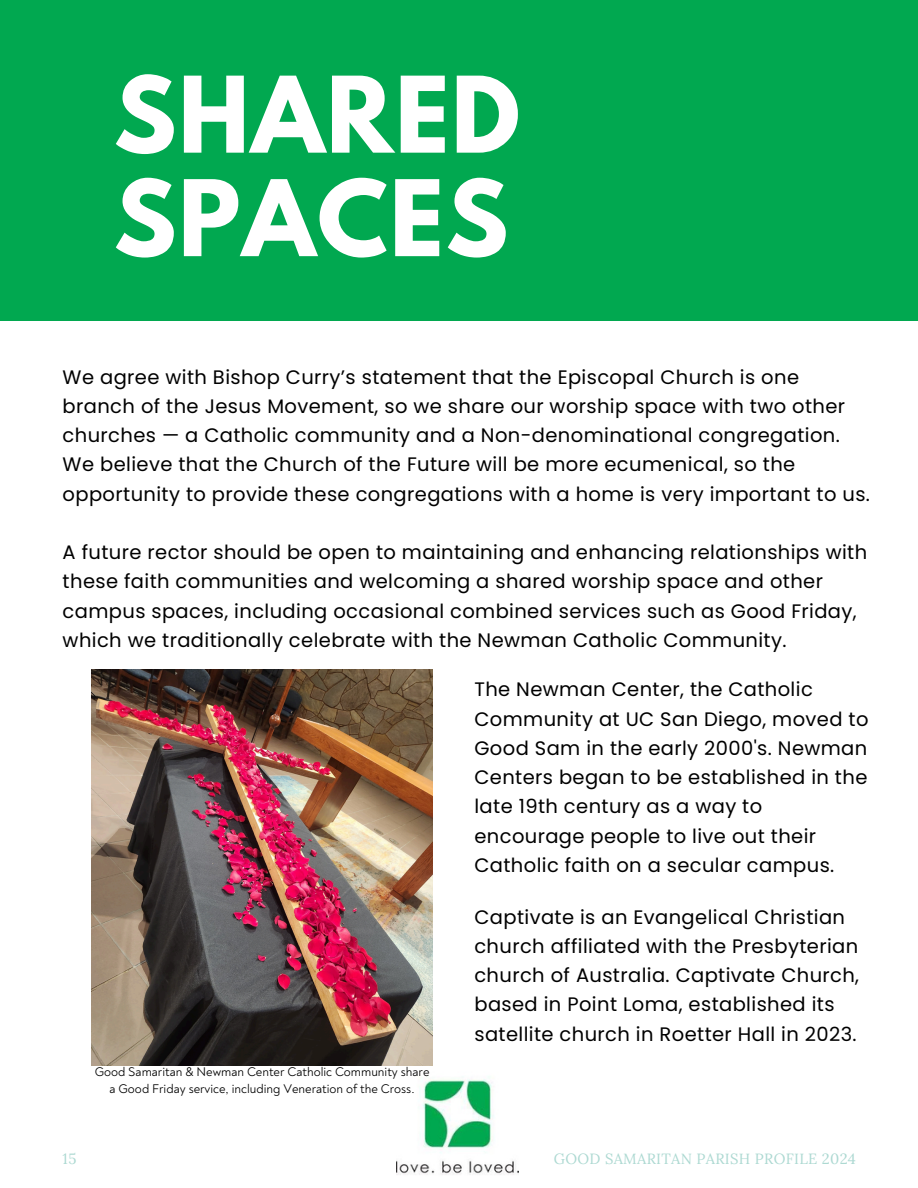
<style>
.page{position:relative;width:918px;height:1188px;background:#fff}
.page>*{position:absolute;margin:0;border:0;box-sizing:border-box;transform-origin:0 0}
.t1{font:700 93.45px/103.5px "League Spartan";letter-spacing:.02em;color:#fff}
.t2{font:19.5px/29.2px "Poppins";letter-spacing:.02em;color:#000}
.t3{font:14.85px "Lora";letter-spacing:.02em;color:#add9d2}
.t4{font:12.75px/17px "Noah";color:#000;text-align:center}
</style>
<div class="page">
<div style="left:0;top:0;width:918px;height:320px;background:#01a850"></div>
<img style="left:396px;top:1076px;width:123px;height:99px">
<img style="left:92px;top:670px;width:341px;height:396px">
<h2 class="t1" style="left:114px;top:75px;width:408px">SHARED<br>SPACES</h2>
<h2 class="t2" style="left:63px;top:362px;width:809px">We agree with Bishop Curry’s statement that the Episcopal Church is one branch of the Jesus Movement, so we share our worship space with two other churches — a Catholic community and a Non-denominational congregation.<br>We believe that the Church of the Future will be more ecumenical, so the opportunity to provide these congregations with a home is very important to us.</h2>
<p class="t2" style="left:63px;top:538px;width:806px">A future rector should be open to maintaining and enhancing relationships with these faith communities and welcoming a shared worship space and other campus spaces, including occasional combined services such as Good Friday, which we traditionally celebrate with the Newman Catholic Community.</p>
<p class="t2" style="left:474px;top:675px;width:396px">The Newman Center, the Catholic Community at UC San Diego, moved to Good Sam in the early 2000's. Newman Centers began to be established in the late 19th century as a way to encourage people to live out their Catholic faith on a secular campus.</p>
<h3 class="t2" style="left:474px;top:902px;width:386px">Captivate is an Evangelical Christian church affiliated with the Presbyterian church of Australia. Captivate Church, based in Point Loma, established its satellite church in Roetter Hall in 2023.</h3>
<p class="t4" style="left:95px;top:1063px;width:336px">Good Samaritan &amp; Newman Center Catholic Community share a Good Friday service, including Veneration of the Cross.</p>
<h2 class="t3" style="left:63px;top:1149px;width:15px">15</h2>
<h2 class="t3" style="left:554px;top:1149px;width:303px">GOOD SAMARITAN PARISH PROFILE 2024</h2>
</div>
